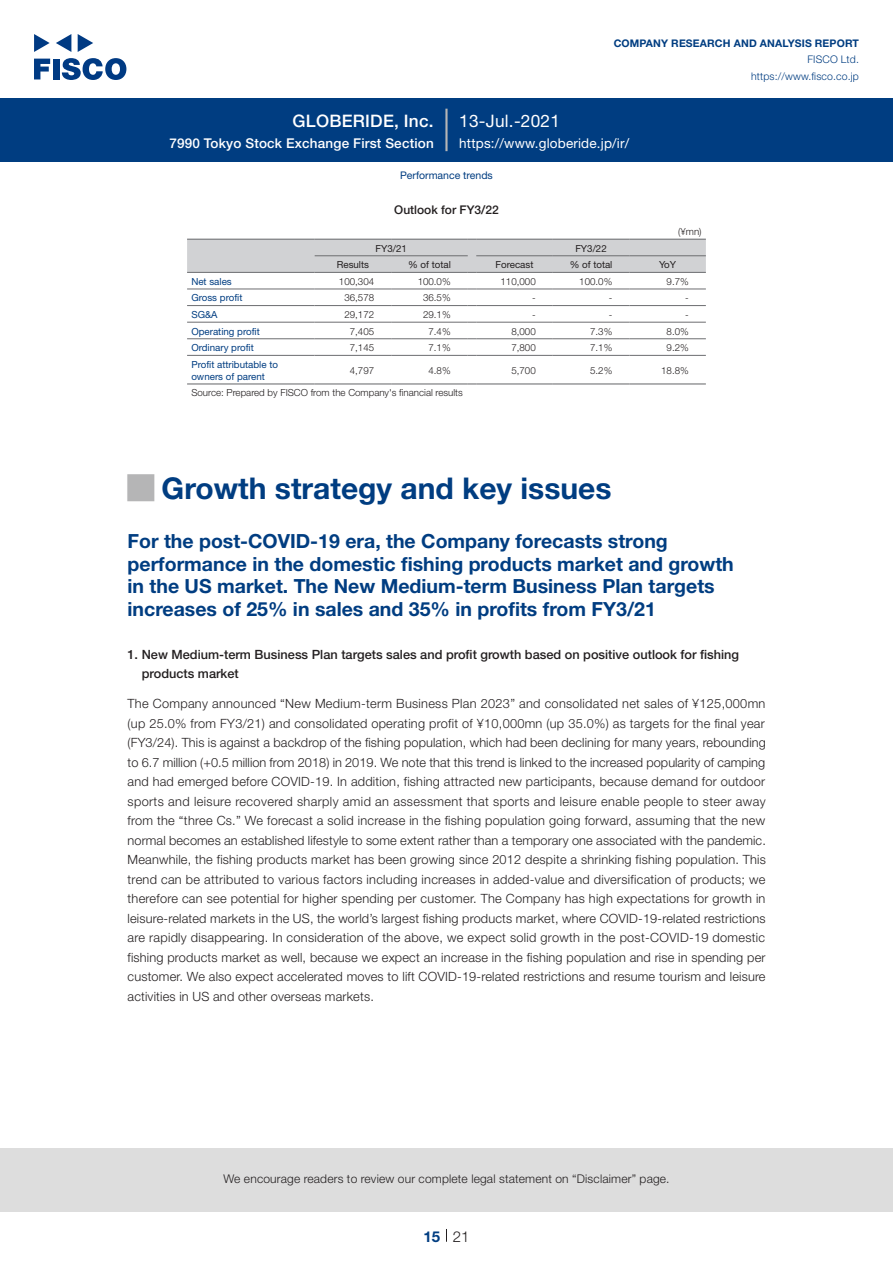
<style>
.page{position:relative;width:893px;height:1263px;background:#fff}
.page>*{position:absolute;margin:0;border:0;box-sizing:border-box;transform-origin:0 0}
.t1{font:700 30px "Helvetica Neue LT Std";color:#003d81}
.t2{font:700 27px "Koz Go Pro";color:#b5b5b6}
.t3{font:700 19.5px/22.5px "Helvetica Neue LT Std";color:#003d81}
.t4{font:500 17.25px "Helvetica Neue LT Std";letter-spacing:.015em;color:#fff}
.t5{font:17.25px "Helvetica Neue LT Std";letter-spacing:.015em;color:#fff}
.t6{font:300 15px "Helvetica Neue LT Std";color:#231f20}
.t7{font:700 15px "Helvetica Neue LT Std";color:#003d81}
.t8{font:500 13.5px "Helvetica Neue LT Std";letter-spacing:.015em;color:#fff}
.t9{font:13.5px "Helvetica Neue LT Std";letter-spacing:.015em;color:#fff}
.t10{font:300 12.75px/19.5px "Helvetica Neue LT Std";letter-spacing:.015em;color:#231f20;text-align:justify}
.t11{font:500 12.75px/19.5px "Helvetica Neue LT Std";color:#231f20}
.t12{font:300 12px "Helvetica Neue LT Std";letter-spacing:.015em;color:#231f20}
.t13{font:500 12px "Helvetica Neue LT Std";color:#231f20}
.t14{font:700 10.5px "Helvetica Neue LT Std";letter-spacing:.015em;color:#003d81}
.t15{font:300 10.5px/16.5px "Helvetica Neue LT Std";letter-spacing:.015em;color:#003d81;text-align:right}
.t16{font:10.5px "Helvetica Neue LT Std";color:#003d81}
.t17{font:300 9.75px "Helvetica Neue LT Std";color:#231f20}
.t18{font:9.75px/16.6px "Helvetica Neue LT Std";color:#003d81}
.t19{font:9.75px "Helvetica Neue LT Std";color:#231f20}
</style>
<div class="page">
<div style="left:0;top:1148px;width:893px;height:64px;background:#ddd"></div>
<svg style="left:34px;top:59px;width:16px;height:20px"></svg>
<div style="left:53px;top:59px;width:6px;height:20px;background:#003a83"></div>
<svg style="left:62px;top:58px;width:64px;height:22px"></svg>
<svg style="left:34px;top:34px;width:16px;height:18px"></svg>
<svg style="left:78px;top:34px;width:15px;height:18px"></svg>
<svg style="left:56px;top:34px;width:15px;height:18px"></svg>
<div style="left:0;top:98px;width:893px;height:64px;background:#003d81"></div>
<hr style="left:445px;top:109px;width:3px;height:42px;background:#b5b5b6">
<svg style="left:446px;top:1229px;width:1px;height:13px"></svg>
<hr style="left:187px;top:289px;width:128px;height:1px;background:#6c6d70">
<hr style="left:315px;top:289px;width:76px;height:1px;background:#6c6d70">
<hr style="left:391px;top:289px;width:77px;height:1px;background:#6c6d70">
<hr style="left:476px;top:289px;width:77px;height:1px;background:#6c6d70">
<hr style="left:553px;top:289px;width:76px;height:1px;background:#6c6d70">
<hr style="left:629px;top:289px;width:77px;height:1px;background:#6c6d70">
<hr style="left:187px;top:305px;width:128px;height:1px;background:#6c6d70">
<hr style="left:315px;top:305px;width:76px;height:1px;background:#6c6d70">
<hr style="left:391px;top:305px;width:77px;height:1px;background:#6c6d70">
<hr style="left:476px;top:305px;width:77px;height:1px;background:#6c6d70">
<hr style="left:553px;top:305px;width:76px;height:1px;background:#6c6d70">
<hr style="left:629px;top:305px;width:77px;height:1px;background:#6c6d70">
<hr style="left:187px;top:322px;width:128px;height:1px;background:#6c6d70">
<hr style="left:315px;top:322px;width:76px;height:1px;background:#6c6d70">
<hr style="left:391px;top:322px;width:77px;height:1px;background:#6c6d70">
<hr style="left:476px;top:322px;width:77px;height:1px;background:#6c6d70">
<hr style="left:553px;top:322px;width:76px;height:1px;background:#6c6d70">
<hr style="left:629px;top:322px;width:77px;height:1px;background:#6c6d70">
<hr style="left:187px;top:338px;width:128px;height:1px;background:#6c6d70">
<hr style="left:315px;top:338px;width:76px;height:1px;background:#6c6d70">
<hr style="left:391px;top:338px;width:77px;height:1px;background:#6c6d70">
<hr style="left:476px;top:338px;width:77px;height:1px;background:#6c6d70">
<hr style="left:553px;top:338px;width:76px;height:1px;background:#6c6d70">
<hr style="left:629px;top:338px;width:77px;height:1px;background:#6c6d70">
<hr style="left:187px;top:355px;width:128px;height:1px;background:#6c6d70">
<hr style="left:315px;top:355px;width:76px;height:1px;background:#6c6d70">
<hr style="left:391px;top:355px;width:77px;height:1px;background:#6c6d70">
<hr style="left:476px;top:355px;width:77px;height:1px;background:#6c6d70">
<hr style="left:553px;top:355px;width:76px;height:1px;background:#6c6d70">
<hr style="left:629px;top:355px;width:77px;height:1px;background:#6c6d70">
<svg style="left:187px;top:239px;width:519px;height:34px;background:#cacbcd"></svg>
<hr style="left:476px;top:239px;width:77px;height:1px;background:#6c6d70">
<hr style="left:553px;top:239px;width:76px;height:1px;background:#6c6d70">
<hr style="left:629px;top:239px;width:77px;height:1px;background:#6c6d70">
<hr style="left:187px;top:383px;width:128px;height:1px;background:#6c6d70">
<hr style="left:315px;top:383px;width:76px;height:1px;background:#6c6d70">
<hr style="left:391px;top:383px;width:77px;height:1px;background:#6c6d70">
<hr style="left:476px;top:383px;width:77px;height:1px;background:#6c6d70">
<hr style="left:553px;top:383px;width:76px;height:1px;background:#6c6d70">
<hr style="left:629px;top:383px;width:77px;height:1px;background:#6c6d70">
<h3 class="t4" style="left:293px;top:110px;width:143px">GLOBERIDE, Inc.</h3>
<p class="t8" style="left:169px;top:135px;width:266px">7990 Tokyo Stock Exchange First Section</p>
<h3 class="t5" style="left:459px;top:110px;width:102px">13-Jul.-2021</h3>
<p class="t14" style="left:614px;top:37px;width:247px">COMPANY RESEARCH AND ANALYSIS REPORT</p>
<p class="t15" style="left:751px;top:51px;width:109px">FISCO Ltd. https://www.fisco.co j p.</p>
<p class="t9" style="left:459px;top:135px;width:172px">https://www.globeride j p. /i r/</p>
<p class="t16" style="left:400px;top:169px;width:94px">Performance trends</p>
<p class="t13" style="left:394px;top:203px;width:106px">Outlook for FY3/22</p>
<p class="t17" style="left:678px;top:225px;width:25px">¥( mn(</p>
<p class="t19" style="left:375px;top:242px;width:33px">FY3/21</p>
<p class="t19" style="left:575px;top:242px;width:33px">FY3/22</p>
<p class="t19" style="left:337px;top:259px;width:34px">Results</p>
<p class="t19" style="left:408px;top:259px;width:44px">% of total</p>
<p class="t19" style="left:496px;top:259px;width:39px">Forecast</p>
<p class="t19" style="left:570px;top:259px;width:44px">% of total</p>
<p class="t19" style="left:659px;top:259px;width:19px">YoY</p>
<p class="t18" style="left:191px;top:273px;width:42px">Net sales</p>
<p class="t17" style="left:339px;top:275px;width:37px">100,304</p>
<p class="t17" style="left:418px;top:275px;width:35px">100.0%</p>
<p class="t17" style="left:501px;top:275px;width:37px">110,000</p>
<p class="t17" style="left:579px;top:275px;width:35px">100.0%</p>
<p class="t17" style="left:667px;top:275px;width:24px">9.7%</p>
<p class="t18" style="left:191px;top:289px;width:53px">Gross profit</p>
<p class="t17" style="left:344px;top:292px;width:31px">36,578</p>
<p class="t17" style="left:423px;top:292px;width:29px">36.5%</p>
<p class="t17" style="left:532px;top:292px;width:5px">-</p>
<p class="t17" style="left:609px;top:292px;width:5px">-</p>
<p class="t17" style="left:685px;top:292px;width:5px">-</p>
<p class="t18" style="left:191px;top:306px;width:28px">SG&amp;A</p>
<p class="t17" style="left:344px;top:308px;width:31px">29,172</p>
<p class="t17" style="left:423px;top:308px;width:29px">29.1%</p>
<p class="t17" style="left:532px;top:308px;width:5px">-</p>
<p class="t17" style="left:609px;top:308px;width:5px">-</p>
<p class="t17" style="left:685px;top:308px;width:5px">-</p>
<p class="t18" style="left:191px;top:323px;width:70px">Operating profit</p>
<p class="t17" style="left:350px;top:325px;width:26px">7,405</p>
<p class="t17" style="left:428px;top:325px;width:24px">7.4%</p>
<p class="t17" style="left:511px;top:325px;width:26px">8,000</p>
<p class="t17" style="left:590px;top:325px;width:24px">7.3%</p>
<p class="t17" style="left:667px;top:325px;width:24px">8.0%</p>
<p class="t18" style="left:191px;top:339px;width:88px">Ordinary profit<br>Profit attributable to</p>
<p class="t17" style="left:428px;top:342px;width:24px">7.1%</p>
<p class="t17" style="left:350px;top:342px;width:26px">7,145</p>
<p class="t17" style="left:428px;top:364px;width:24px">4.8%</p>
<p class="t17" style="left:350px;top:364px;width:26px">4,797</p>
<p class="t18" style="left:191px;top:368px;width:75px">owners of parent</p>
<p class="t17" style="left:191px;top:387px;width:273px">Source: Prepared by FISCO from the Company s' financial results</p>
<p class="t17" style="left:511px;top:342px;width:26px">7,800</p>
<p class="t17" style="left:511px;top:364px;width:26px">5,700</p>
<p class="t17" style="left:590px;top:342px;width:24px">7.1%</p>
<p class="t17" style="left:590px;top:364px;width:24px">5.2%</p>
<p class="t17" style="left:667px;top:342px;width:24px">9.2%</p>
<p class="t17" style="left:661px;top:364px;width:29px">18.8%</p>
<h2 class="t2" style="left:128px;top:470px;width:28px">█</h2>
<h3 class="t3" style="left:128px;top:530px;width:608px">For the post-COVID-19 era, the Company forecasts strong performance in the domestic fishing products market and growth in the US market. The New Medium-term Business Plan targets increases of 25% in sales and 35% in profits from FY3/21</h3>
<p class="t11" style="left:142px;top:644px;width:599px;text-indent:-14px">1. New Medium-term Business Plan targets sales and profit growth based on positive outlook for fishing products market</p>
<p class="t10" style="left:128px;top:694px;width:640px">The Company announced “New Medium-term Business Plan 2023” and consolidated net sales of ¥125,000mn (up 25.0% from FY3/21) and consolidated operating profit of ¥10,000mn (up 35.0%) as targets for the final year (FY3/24 .) This is against a backdrop of the fishing population, which had been declining for many years, rebounding to 6.7 million (+0.5 million from 2018) in 2019. We note that this trend is linked to the increased popularity of camping and had emerged before COVID-19. In addition, fishing attracted new participants, because demand for outdoor sports and leisure recovered sharply amid an assessment that sports and leisure enable people to steer away from the “three Cs.” We forecast a solid increase in the fishing population going forward, assuming that the new normal becomes an established lifestyle to some extent rather than a temporary one associated with the pandemic.<br>Meanwhile, the fishing products market has been growing since 2012 despite a shrinking fishing population. This trend can be attributed to various factors including increases in added-value and diversification of products; we therefore can see potential for higher spending per customer. The Company has high expectations for growth in leisure-related markets in the US, the world s’ largest fishing products market, where COVID-19-related restrictions are rapidly disappearing In. consideration of the above, we expect solid growth in the post-COVID-19 domestic fishing products market as well, because we expect an increase in the fishing population and rise in spending per customer. We also expect accelerated moves to lift COVID-19-related restrictions and resume tourism and leisure activities in US and other overseas markets.</p>
<h1 class="t1" style="left:162px;top:470px;width:452px">Growth strategy and key issues</h1>
<p class="t12" style="left:223px;top:1171px;width:448px">We encourage readers to review our complete legal statement on “Disclaimer” page.</p>
<p class="t7" style="left:423px;top:1227px;width:18px">15</p>
<p class="t6" style="left:453px;top:1227px;width:18px">21</p>
</div>
